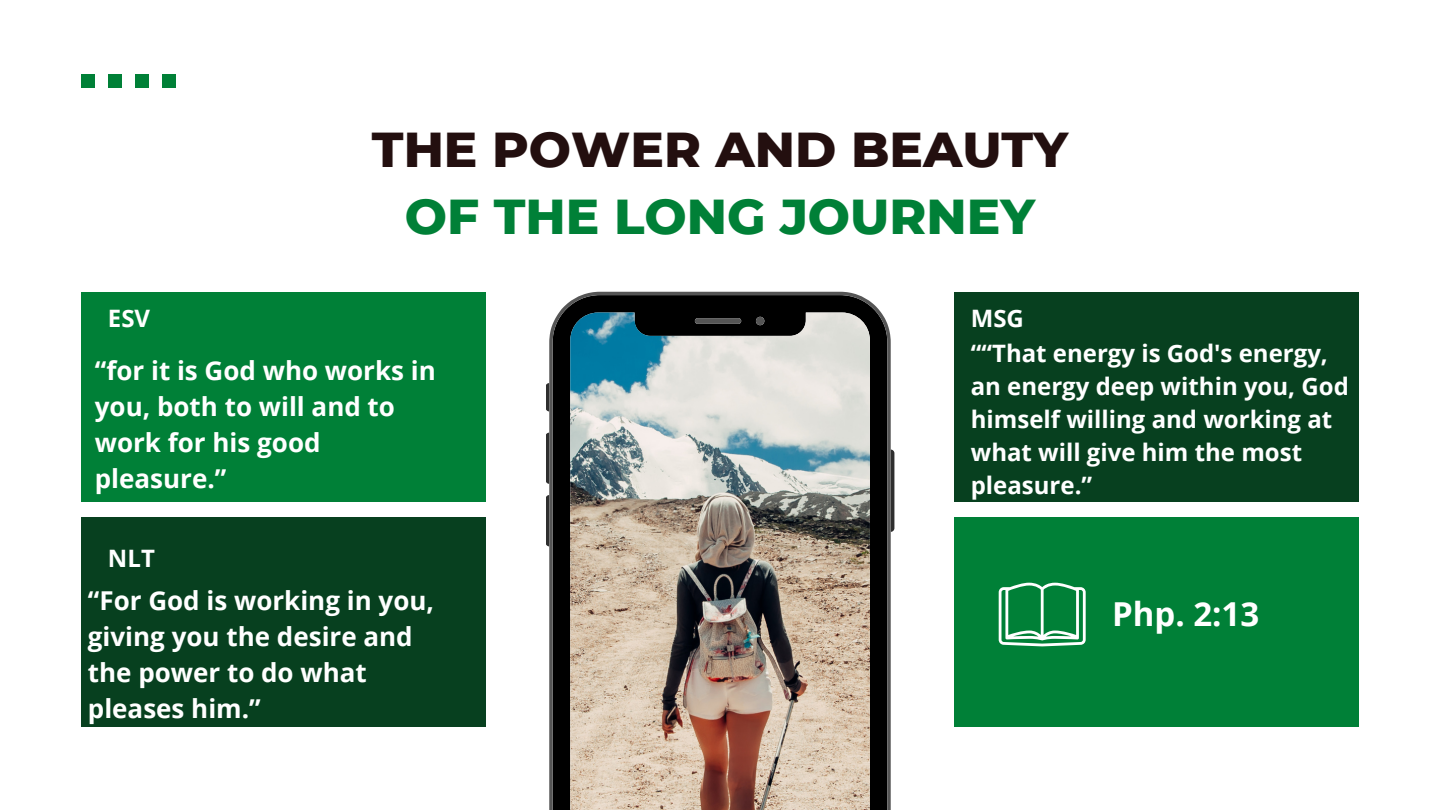
<style>
.page{position:relative;width:1440px;height:810px;background:#fff}
.page>*{position:absolute;margin:0;border:0;box-sizing:border-box;transform-origin:0 0}
.t1{font:800 50px "Montserrat";color:#230f0f}
.t2{font:800 50px "Montserrat";color:#008037}
.t3{font:700 33px "Open Sans";color:#fff}
.t4{font:700 26px/36px "Open Sans";color:#fff}
.t5{font:700 24px/33px "Open Sans";color:#fff}
</style>
<div class="page">
<svg style="left:546px;top:383px;width:3px;height:28px"></svg>
<svg style="left:546px;top:433px;width:3px;height:51px"></svg>
<svg style="left:546px;top:495px;width:3px;height:51px"></svg>
<svg style="left:891px;top:450px;width:3px;height:82px"></svg>
<img style="left:549px;top:292px;width:342px;height:518px">
<div style="left:81px;top:292px;width:405px;height:209px;background:#008037"></div>
<div style="left:81px;top:517px;width:405px;height:210px;background:#07401f"></div>
<div style="left:954px;top:292px;width:405px;height:209px;background:#07401f"></div>
<div style="left:954px;top:517px;width:405px;height:210px;background:#008037"></div>
<div style="left:81px;top:74px;width:14px;height:14px;background:#008037"></div>
<div style="left:108px;top:74px;width:14px;height:14px;background:#008037"></div>
<div style="left:135px;top:74px;width:14px;height:14px;background:#008037"></div>
<div style="left:162px;top:74px;width:14px;height:14px;background:#008037"></div>
<svg style="left:999px;top:583px;width:87px;height:63px"></svg>
<p class="t5" style="left:108px;top:301px;width:44px">ESV</p>
<h1 class="t1" style="left:372px;top:112px;width:698px">THE POWER AND BEAUTY</h1>
<h1 class="t2" style="left:405px;top:180px;width:632px">OF THE LONG JOURNEY</h1>
<p class="t5" style="left:971px;top:301px;width:55px">MSG</p>
<p class="t4" style="left:95px;top:352px;width:343px">“for it is God who works in you, both to will and to work for his good pleasure.”</p>
<p class="t5" style="left:108px;top:541px;width:48px">NLT</p>
<p class="t4" style="left:88px;top:582px;width:348px">“For God is working in you, giving you the desire and the power to do what pleases him.”</p>
<p class="t5" style="left:971px;top:336px;width:380px">““That energy is God's energy, an energy deep within you, God himself willing and working at what will give him the most pleasure.”</p>
<p class="t3" style="left:1112px;top:591px;width:149px">Php. 2:13</p>
</div>
